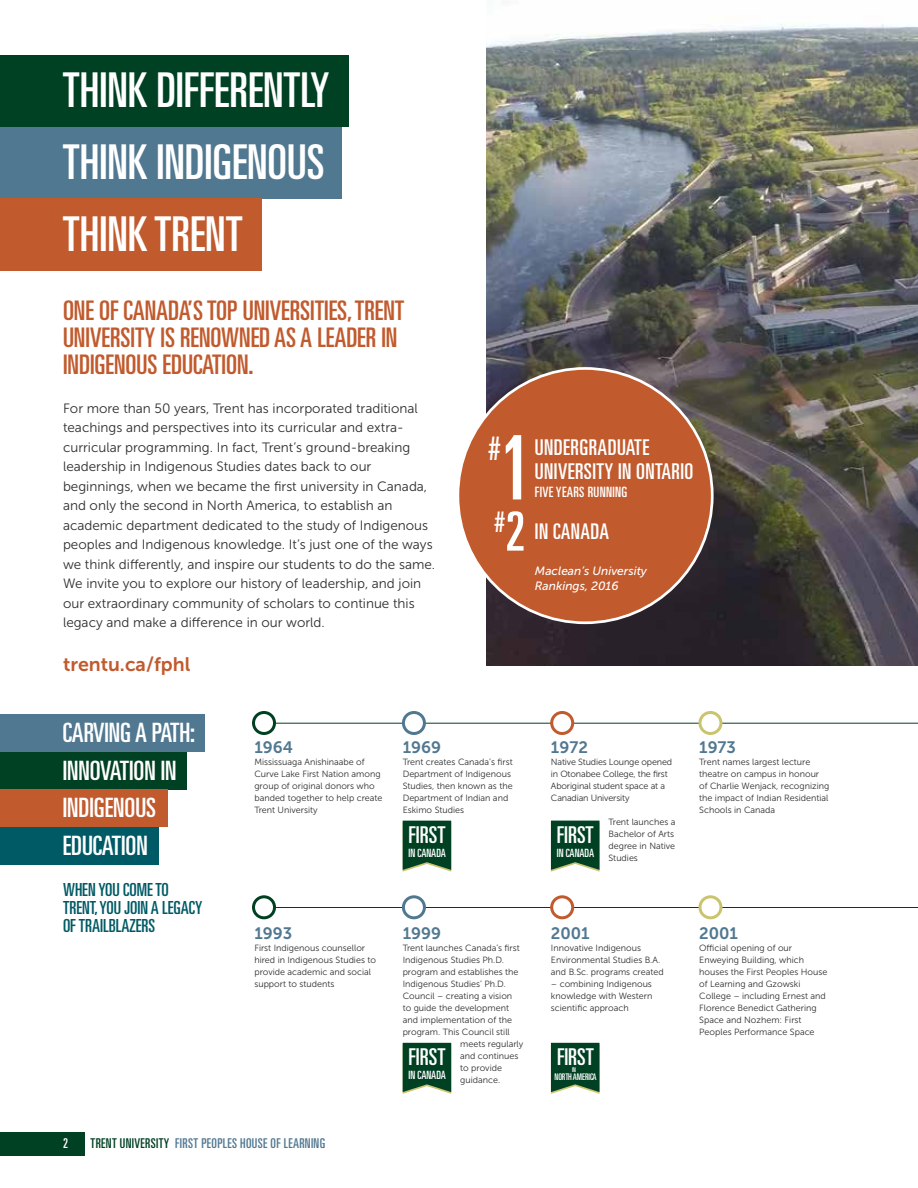
<style>
.page{position:relative;width:918px;height:1188px;background:#fff}
.page>*{position:absolute;margin:0;border:0;box-sizing:border-box;transform-origin:0 0}
.t1{font:ultra-condensed 89.1px "Univers";color:#fff}
.t2{font:ultra-condensed 48px/72px "Univers";color:#fff;text-align:justify}
.t3{font:ultra-condensed 32.4px "Univers";color:#fff}
.t4{font:ultra-condensed 28.35px "Univers";color:#fff}
.t5{font:ultra-condensed 27px/27px "Univers";color:#c15a2d}
.t6{font:ultra-condensed 26.7px/37.8px "Univers";color:#fff}
.t7{font:ultra-condensed 23.25px "Univers";color:#fff}
.t8{font:ultra-condensed 21.75px/24px "Univers";letter-spacing:.02em;color:#fff}
.t9{font:ultra-condensed 21.6px "Univers";letter-spacing:.02em;color:#fff}
.t10{font:19.5px "Museo Sans 700";color:#c15a2d}
.t11{font:ultra-condensed 18px/18px "Univers";color:#005a65}
.t12{font:16.5px "Museo Sans 700";color:#517891}
.t13{font:ultra-condensed 14.25px "Univers";letter-spacing:.02em;color:#fff}
.t14{font:13.5px/19.5px "Museo Sans 300";color:#2e2e2f}
.t15{font:ultra-condensed 13.5px "Univers";letter-spacing:.025em;color:#517891}
.t16{font:ultra-condensed 13.5px "Univers";color:#fff}
.t17{font:italic 12px/15px "Museo Sans 500";color:#fff}
.t18{font:ultra-condensed 11.4px "Univers";color:#fff}
.t19{font:ultra-condensed 9.15px "Univers";color:#fff}
.t20{font:9px/12px "Museo Sans 300";color:#2e2e2f}
.t21{font:ultra-condensed 6.45px "Univers";color:#fff}
.s1{font-size:54px}
.s2{color:#004023}
</style>
<div class="page">
<div style="left:0;top:1132px;width:85px;height:24px;background:#004023"></div>
<img style="left:486px;top:24px;width:432px;height:642px">
<div style="left:0;top:752px;width:187px;height:37px;background:#004023"></div>
<div style="left:0;top:789px;width:167px;height:38px;background:#c15a2d"></div>
<div style="left:0;top:827px;width:158px;height:38px;background:#005a65"></div>
<div style="left:0;top:714px;width:205px;height:38px;background:#517891"></div>
<svg style="left:403px;top:821px;width:48px;height:51px;background:#1c5437"></svg>
<svg style="left:551px;top:821px;width:49px;height:51px;background:#1e5539"></svg>
<svg style="left:403px;top:1043px;width:48px;height:51px;background:#1b5337"></svg>
<svg style="left:551px;top:1043px;width:49px;height:51px;background:#1d5538"></svg>
<div style="left:0;top:55px;width:348px;height:72px;background:#004023"></div>
<div style="left:0;top:127px;width:342px;height:72px;background:#517891"></div>
<div style="left:0;top:199px;width:262px;height:72px;background:#c15a2d"></div>
<hr style="left:253px;top:907px;width:665px;height:1px;background:#004023">
<hr style="left:253px;top:723px;width:665px;height:1px;background:#004023">
<div style="left:254px;top:897px;width:21px;height:21px;background:#fff;border-radius:50%"></div>
<div style="left:252px;top:895px;width:24px;height:24px;border:3px solid #004023;border-radius:50%"></div>
<div style="left:254px;top:712px;width:21px;height:22px;background:#fff;border-radius:50%"></div>
<div style="left:252px;top:711px;width:24px;height:24px;border:3px solid #004023;border-radius:50%"></div>
<div style="left:403px;top:897px;width:21px;height:21px;background:#fff;border-radius:50%"></div>
<div style="left:402px;top:895px;width:24px;height:24px;border:3px solid #517891;border-radius:50%"></div>
<div style="left:403px;top:712px;width:21px;height:22px;background:#fff;border-radius:50%"></div>
<div style="left:402px;top:711px;width:24px;height:24px;border:3px solid #517891;border-radius:50%"></div>
<div style="left:552px;top:897px;width:21px;height:21px;background:#fff;border-radius:50%"></div>
<div style="left:550px;top:895px;width:24px;height:24px;border:3px solid #c15a2d;border-radius:50%"></div>
<div style="left:700px;top:897px;width:21px;height:21px;background:#fff;border-radius:50%"></div>
<div style="left:698px;top:895px;width:24px;height:24px;border:3px solid #cbc46e;border-radius:50%"></div>
<div style="left:552px;top:712px;width:21px;height:22px;background:#fff;border-radius:50%"></div>
<div style="left:550px;top:711px;width:24px;height:24px;border:3px solid #c15a2d;border-radius:50%"></div>
<div style="left:700px;top:712px;width:21px;height:22px;background:#fff;border-radius:50%"></div>
<div style="left:698px;top:711px;width:24px;height:24px;border:3px solid #cbc46e;border-radius:50%"></div>
<div style="left:458px;top:368px;width:254px;height:255px;background:#c15a2d;border-radius:50%"></div>
<h2 class="t2" style="left:63px;top:54px;width:268px">THINK DIFFERENTLY THINK INDIGENOUS THINK TRENT</h2>
<h3 class="t5" style="left:63px;top:296px;width:343px">ONE OF CANADA’S TOP UNIVERSITIES, TRENT<br>UNIVERSITY IS RENOWNED AS A LEADER IN<br>INDIGENOUS EDUCATION.</h3>
<p class="t14" style="left:63px;top:398px;width:374px">For more than 50 years, Trent has incorporated traditional teachings and perspectives into its curricular and extra&shy;curricular programming. In fact, Trent’s ground-breaking leadership in Indigenous Studies dates back to our beginnings, when we became the first university in Canada, and only the second in North America, to establish an academic department dedicated to the study of Indigenous peoples and Indigenous knowledge. It’s just one of the ways we think differently, and inspire our students to do the same.<br>We invite you to explore our history of leadership, and join our extraordinary community of scholars to continue this legacy and make a difference in our world.</p>
<h3 class="t10" style="left:63px;top:653px;width:129px">trentu.ca/fphl</h3>
<h3 class="t3" style="left:488px;top:430px;width:14px">#</h3>
<h1 class="t1" style="left:499px;top:417px;width:35px">1</h1>
<h3 class="t8" style="left:535px;top:435px;width:160px">UNDERGRADUATE<br>UNIVERSITY IN ONTARIO</h3>
<h3 class="t13" style="left:535px;top:484px;width:94px">FIVE YEARS RUNNING</h3>
<h3 class="t9" style="left:535px;top:519px;width:76px">IN CANADA</h3>
<h3 class="t4" style="left:494px;top:506px;width:32px">#<span class="s1">2</span></h3>
<h3 class="t17" style="left:535px;top:564px;width:114px">Maclean’s University<br>Rankings, 2016</h3>
<h3 class="t6" style="left:63px;top:713px;width:134px">CARVING A PATH:</h3>
<h3 class="t6" style="left:63px;top:751px;width:115px">INNOVATION IN<br>INDIGENOUS<br>EDUCATION</h3>
<h3 class="t11" style="left:63px;top:880px;width:141px">WHEN YOU COME TO<br>TRENT, YOU JOIN A LEGACY<br>OF TRAILBLAZERS</h3>
<h3 class="t12" style="left:254px;top:738px;width:40px">1964</h3>
<p class="t20" style="left:254px;top:756px;width:130px">Mississuaga Anishinaabe of<br>Curve Lake First Nation among group of original donors who banded together to help create<br>Trent University</p>
<h3 class="t12" style="left:403px;top:738px;width:40px">1969</h3>
<p class="t20" style="left:403px;top:756px;width:112px">Trent creates Canada’s first<br>Department of Indigenous<br>Studies, then known as the<br>Department of Indian and<br>Eskimo Studies</p>
<h3 class="t7" style="left:409px;top:822px;width:38px">FIRST</h3>
<p class="t18" style="left:409px;top:846px;width:39px">IN CANADA</p>
<h3 class="t12" style="left:254px;top:924px;width:39px">1993</h3>
<p class="t20" style="left:254px;top:942px;width:123px">First Indigenous counsellor hired in Indigenous Studies to provide academic and social support to students</p>
<h3 class="t12" style="left:403px;top:924px;width:40px">1999</h3>
<p class="t20" style="left:403px;top:942px;width:119px">Trent launches Canada’s first</p>
<p class="t20" style="left:403px;top:954px;width:103px">Indigenous Studies Ph.D.</p>
<p class="t20" style="left:403px;top:966px;width:117px">program and establishes the</p>
<p class="t20" style="left:403px;top:978px;width:105px">Indigenous Studies’ Ph.D.</p>
<p class="t20" style="left:403px;top:990px;width:111px">Council – creating a vision</p>
<p class="t20" style="left:403px;top:1002px;width:108px">to guide the development</p>
<p class="t20" style="left:403px;top:1014px;width:111px">and implementation of the</p>
<p class="t20" style="left:403px;top:1026px;width:109px">program. This Council still</p>
<p class="t20" style="left:460px;top:1038px;width:65px">meets regularly</p>
<p class="t20" style="left:460px;top:1050px;width:60px">and continues</p>
<p class="t20" style="left:460px;top:1062px;width:43px">to provide</p>
<p class="t20" style="left:460px;top:1074px;width:42px">guidance.</p>
<h3 class="t7" style="left:409px;top:1044px;width:38px">FIRST</h3>
<p class="t18" style="left:409px;top:1068px;width:39px">IN CANADA</p>
<h3 class="t16" style="left:63px;top:1136px;width:7px">2</h3>
<h3 class="t15" style="left:91px;top:1136px;width:236px"><span class="s2">TRENT UNIVERSITY</span> FIRST PEOPLES HOUSE OF LEARNING</h3>
<h3 class="t12" style="left:551px;top:738px;width:38px">1972</h3>
<p class="t20" style="left:551px;top:756px;width:123px">Native Studies Lounge opened in Otonabee College, the first<br>Aboriginal student space at a<br>Canadian University</p>
<p class="t20" style="left:609px;top:816px;width:69px">Trent launches a<br>Bachelor of Arts degree in Native<br>Studies</p>
<h3 class="t7" style="left:557px;top:821px;width:38px">FIRST</h3>
<p class="t18" style="left:557px;top:846px;width:39px">IN CANADA</p>
<h3 class="t12" style="left:699px;top:738px;width:38px">1973</h3>
<p class="t20" style="left:699px;top:756px;width:132px">Trent names largest lecture theatre on campus in honour of Charlie Wenjack, recognizing the impact of Indian Residential<br>Schools in Canada</p>
<h3 class="t12" style="left:551px;top:924px;width:40px">2001</h3>
<p class="t20" style="left:551px;top:942px;width:114px">Innovative Indigenous<br>Environmental Studies B.A. and B.Sc. programs created</p>
<p class="t20" style="left:551px;top:978px;width:103px;text-align:justify">– combining Indigenous knowledge with Western scientific approach</p>
<h3 class="t7" style="left:557px;top:1044px;width:38px">FIRST</h3>
<p class="t19" style="left:555px;top:1072px;width:44px">NORTH AMERICA</p>
<p class="t21" style="left:572px;top:1066px;width:5px">IN</p>
<h3 class="t12" style="left:699px;top:924px;width:40px">2001</h3>
<p class="t20" style="left:699px;top:942px;width:130px">Official opening of our<br>Enweying Building, which houses the First Peoples House of Learning and Gzowski<br>College – including Ernest and<br>Florence Benedict Gathering<br>Space and Nozhem: First<br>Peoples Performance Space</p>
</div>
